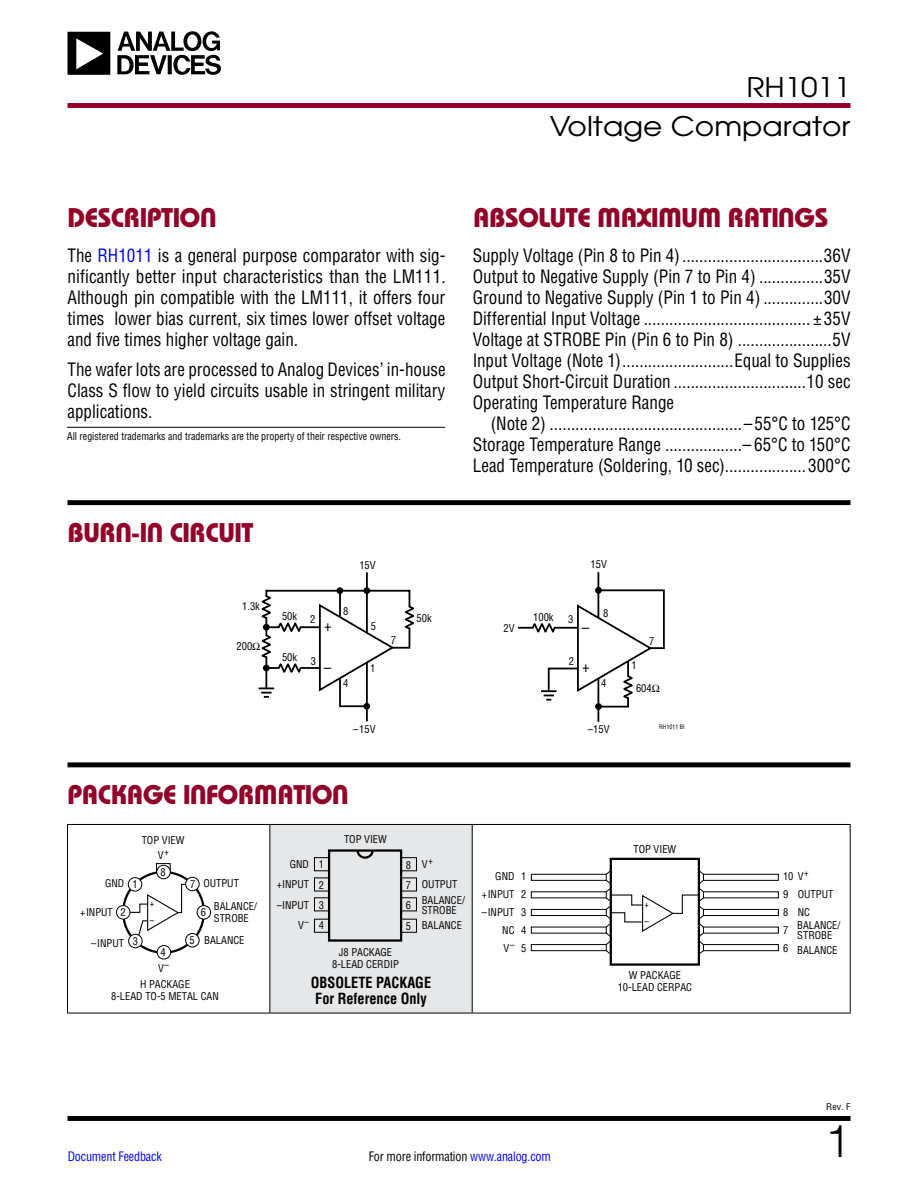
<style>
.page{position:relative;width:918px;height:1188px;background:#fff}
.page>*{position:absolute;margin:0;border:0;box-sizing:border-box;transform-origin:0 0}
.t1{font:300 45px "Helvetica";color:#000}
.t2{font:27px "Linear Bauhaus";letter-spacing:-.02em;color:#910028}
.t3{font:27px "Avant Garde";color:#000;scale:1.1 1}
.t4{font:18px/21px "Linear Helv Cond";color:#000;text-align:justify;scale:.95 1}
.t5{font:15.15px "Linear Helv Cond";color:#000}
.t6{font:700 15px/16.5px "Linear Helv Cond";color:#000;scale:.95 1}
.t7{font:12.75px "Linear Helv Cond";letter-spacing:-.015em;color:#000;scale:.95 1}
.t8{font:12.75px "Linear Helv Cond";letter-spacing:-.015em;color:#00f;scale:.95 1}
.t9{font:10.5px/18px "Linear Helv Cond";color:#000}
.t10{font:10.5px "Linear Helv Cond";color:#000;scale:.95 1}
.t11{font:9px "Linear Helv Cond";color:#000;scale:1.1 1}
.t12{font:6px "Linear Helv Cond";color:#000}
.s1{color:#00f}
</style>
<div class="page">
<div style="left:68px;top:1116px;width:782px;height:5px;background:#000"></div>
<div style="left:68px;top:103px;width:782px;height:5px;background:#900028"></div>
<svg style="left:68px;top:31px;width:153px;height:44px"></svg>
<div style="left:68px;top:762px;width:782px;height:5px;background:#000"></div>
<div style="left:68px;top:500px;width:782px;height:5px;background:#000"></div>
<hr style="left:67px;top:427px;width:378px;height:1px;background:#000">
<div style="left:270px;top:824px;width:202px;height:189px;background:#e6e7e8"></div>
<hr style="left:270px;top:824px;width:202px;height:1px;background:#000">
<hr style="left:472px;top:824px;width:379px;height:1px;background:#000">
<hr style="left:472px;top:825px;width:1px;height:188px;background:#000">
<hr style="left:850px;top:825px;width:1px;height:188px;background:#000">
<hr style="left:270px;top:1013px;width:202px;height:1px;background:#000">
<hr style="left:472px;top:1013px;width:379px;height:1px;background:#000">
<hr style="left:67px;top:824px;width:203px;height:1px;background:#000">
<hr style="left:67px;top:825px;width:1px;height:188px;background:#000">
<hr style="left:269px;top:825px;width:1px;height:188px;background:#000">
<hr style="left:67px;top:1013px;width:203px;height:1px;background:#000">
<div style="left:156px;top:863px;width:15px;height:10px;border:1px solid #000"></div>
<div style="left:157px;top:865px;width:13px;height:14px;background:#fff;border-radius:50%"></div>
<div style="left:156px;top:865px;width:15px;height:14px;border:1px solid #000;border-radius:50%"></div>
<div style="left:157px;top:945px;width:14px;height:14px;border:1px solid #000;border-radius:50%"></div>
<div style="left:128px;top:877px;width:14px;height:15px;border:1px solid #000;border-radius:50%"></div>
<div style="left:116px;top:905px;width:14px;height:14px;border:1px solid #000;border-radius:50%"></div>
<div style="left:185px;top:933px;width:15px;height:14px;border:1px solid #000;border-radius:50%"></div>
<div style="left:197px;top:905px;width:14px;height:14px;border:1px solid #000;border-radius:50%"></div>
<div style="left:185px;top:877px;width:15px;height:14px;border:1px solid #000;border-radius:50%"></div>
<div style="left:128px;top:934px;width:15px;height:14px;border:1px solid #000;border-radius:50%"></div>
<div style="left:314px;top:857px;width:103px;height:14px;border:1px solid #000"></div>
<div style="left:314px;top:878px;width:103px;height:13px;border:1px solid #000"></div>
<div style="left:314px;top:897px;width:103px;height:14px;border:1px solid #000"></div>
<div style="left:314px;top:919px;width:103px;height:14px;border:1px solid #000"></div>
<div style="left:329px;top:851px;width:72px;height:90px;background:#e6e7e8"></div>
<div style="left:328px;top:849px;width:74px;height:93px;border:2px solid #000"></div>
<svg style="left:355px;top:849px;width:20px;height:10px"></svg>
<div style="left:699px;top:944px;width:80px;height:7px;border:1px solid #000"></div>
<div style="left:699px;top:909px;width:80px;height:7px;border:1px solid #000"></div>
<div style="left:699px;top:874px;width:80px;height:7px;border:1px solid #000"></div>
<div style="left:531px;top:944px;width:80px;height:7px;border:1px solid #000"></div>
<div style="left:531px;top:909px;width:80px;height:7px;border:1px solid #000"></div>
<div style="left:531px;top:874px;width:80px;height:7px;border:1px solid #000"></div>
<div style="left:610px;top:858px;width:90px;height:108px;border:2px solid #000"></div>
<hr style="left:366px;top:572px;width:2px;height:149px;background:#000">
<svg style="left:258px;top:589px;width:157px;height:119px"></svg>
<hr style="left:518px;top:627px;width:69px;height:2px;background:#000">
<svg style="left:530px;top:572px;width:135px;height:150px"></svg>
<svg style="left:129px;top:883px;width:60px;height:59px"></svg>
<svg style="left:605px;top:869px;width:99px;height:86px"></svg>
<h2 class="t3" style="left:746px;top:70px;width:96px">RH1011</h2>
<h2 class="t3" style="left:550px;top:109px;width:275px">Voltage Comparator</h2>
<h2 class="t2" style="left:68px;top:201px;width:151px">DESCRIPTION</h2>
<h2 class="t2" style="left:473px;top:201px;width:357px">ABSOLUTE MAXIMUM RATINGS</h2>
<p class="t4" style="left:68px;top:244px;width:400px">The <span class="s1">RH1011</span> is a general purpose comparator with sig&shy;nificantly better input characteristics than the LM111.<br>Although pin compatible with the LM111, it offers four times lower bias current, six times lower offset voltage and five times higher voltage gain.</p>
<p class="t4" style="left:68px;top:358px;width:400px">The wafer lots are processed to Analog Devices’ in-house Class S flow to yield circuits usable in stringent military applications.</p>
<p class="t10" style="left:67px;top:430px;width:353px">All registered trademarks and trademarks are the property of their respective owners.</p>
<h2 class="t2" style="left:68px;top:516px;width:187px">BURN-IN CIRCUIT</h2>
<p class="t9" style="left:359px;top:556px;width:18px">15V</p>
<p class="t4" style="left:473px;top:244px;width:399px">Supply Voltage (Pin 8 to Pin 4).................................36V Output to Negative Supply (Pin 7 to Pin 4) ...............35V Ground to Negative Supply (Pin 1 to Pin 4) ..............30V Differential Input Voltage ....................................... ±35V Voltage at STROBE Pin (Pin 6 to Pin 8) ......................5V Input Voltage (Note 1)..........................Equal to Supplies Output Short-Circuit Duration ...............................10 sec Operating Temperature Range</p>
<p class="t4" style="left:473px;top:413px;width:399px;text-indent:18px">(Note 2) .............................................–55°C to 125°C Storage Temperature Range ..................– 65°C to 150°C Lead Temperature (Soldering, 10 sec)...................300°C</p>
<p class="t9" style="left:591px;top:555px;width:18px">15V</p>
<p class="t9" style="left:242px;top:597px;width:19px">1.3k</p>
<p class="t9" style="left:236px;top:637px;width:25px">200Ω</p>
<p class="t9" style="left:343px;top:602px;width:7px">8</p>
<p class="t9" style="left:282px;top:607px;width:17px">50k</p>
<p class="t9" style="left:417px;top:610px;width:17px">50k</p>
<p class="t9" style="left:282px;top:648px;width:17px">50k</p>
<p class="t9" style="left:343px;top:674px;width:7px">4</p>
<p class="t9" style="left:533px;top:608px;width:22px">100k</p>
<p class="t9" style="left:310px;top:610px;width:7px">2</p>
<p class="t9" style="left:311px;top:652px;width:7px">3</p>
<p class="t9" style="left:568px;top:610px;width:7px">3</p>
<p class="t9" style="left:569px;top:652px;width:7px">2</p>
<p class="t9" style="left:371px;top:617px;width:7px">5</p>
<p class="t5" style="left:582px;top:618px;width:9px">–</p>
<p class="t5" style="left:582px;top:657px;width:9px">+</p>
<p class="t5" style="left:324px;top:616px;width:9px">+</p>
<p class="t9" style="left:504px;top:619px;width:13px">2V</p>
<p class="t9" style="left:391px;top:631px;width:7px">7</p>
<p class="t9" style="left:370px;top:659px;width:7px">1</p>
<p class="t5" style="left:324px;top:658px;width:9px">–</p>
<p class="t9" style="left:603px;top:604px;width:7px">8</p>
<p class="t9" style="left:601px;top:674px;width:7px">4</p>
<p class="t9" style="left:649px;top:632px;width:7px">7</p>
<p class="t9" style="left:636px;top:679px;width:25px">604Ω</p>
<p class="t9" style="left:632px;top:656px;width:7px">1</p>
<p class="t9" style="left:353px;top:721px;width:24px">–15V</p>
<p class="t9" style="left:588px;top:721px;width:23px">–15V</p>
<p class="t12" style="left:659px;top:723px;width:27px">RH1011 BI</p>
<h2 class="t2" style="left:68px;top:778px;width:283px">PACKAGE INFORMATION</h2>
<p class="t9" style="left:142px;top:832px;width:44px;line-height:15.5px;text-align:center">TOP VIEW<br>V<sup>+</sup></p>
<p class="t9" style="left:160px;top:863px;width:7px">8</p>
<p class="t9" style="left:105px;top:875px;width:21px">GND</p>
<p class="t9" style="left:132px;top:875px;width:7px">1</p>
<p class="t9" style="left:190px;top:875px;width:7px">7</p>
<p class="t9" style="left:203px;top:874px;width:37px">OUTPUT</p>
<p class="t9" style="left:80px;top:904px;width:34px">+INPUT</p>
<p class="t9" style="left:121px;top:903px;width:7px">2</p>
<p class="t9" style="left:201px;top:903px;width:7px">6</p>
<p class="t9" style="left:214px;top:900px;width:45px;line-height:12px">BALANCE/<br>STROBE</p>
<p class="t9" style="left:204px;top:931px;width:42px">BALANCE</p>
<p class="t9" style="left:189px;top:931px;width:7px">5</p>
<p class="t9" style="left:133px;top:932px;width:7px">3</p>
<p class="t9" style="left:91px;top:934px;width:34px">–INPUT</p>
<p class="t9" style="left:160px;top:943px;width:7px">4</p>
<p class="t9" style="left:111px;top:978px;width:109px;line-height:12px;text-align:center">H PACKAGE<br>8-LEAD TO-5 METAL CAN</p>
<p class="t9" style="left:158px;top:959px;width:12px">V<sup>–</sup></p>
<p class="t9" style="left:344px;top:830px;width:44px">TOP VIEW</p>
<p class="t9" style="left:277px;top:854px;width:34px;line-height:20.4px;text-align:right">GND +INPUT –INPUT<br>V<sup>–</sup></p>
<p class="t9" style="left:422px;top:854px;width:37px;line-height:20.4px">V<sup>+<br></sup>OUTPUT</p>
<p class="t9" style="left:332px;top:947px;width:68px;line-height:12px;text-align:center">J8 PACKAGE<br>8-LEAD CERDIP</p>
<p class="t9" style="left:319px;top:854px;width:7px;line-height:20.4px;text-align:justify">1<br>2<br>3<br>4</p>
<p class="t9" style="left:406px;top:854px;width:7px;line-height:20.4px;text-align:justify">8<br>7<br>6<br>5</p>
<p class="t9" style="left:422px;top:894px;width:45px;line-height:10.5px">BALANCE/<br>STROBE</p>
<p class="t9" style="left:422px;top:916px;width:42px">BALANCE</p>
<p class="t6" style="left:311px;top:974px;width:128px">OBSOLETE PACKAGE<br>For Reference Only</p>
<p class="t9" style="left:633px;top:840px;width:44px">TOP VIEW</p>
<p class="t9" style="left:521px;top:867px;width:7px;text-align:justify">1<br>2<br>3<br>4<br>5</p>
<p class="t9" style="left:783px;top:867px;width:27px">10 V<sup>+<br></sup>9<br>8<br>7<br>6</p>
<p class="t9" style="left:482px;top:867px;width:34px;text-align:right">GND +INPUT –INPUT<br>NC<br>V<sup>–</sup></p>
<p class="t9" style="left:798px;top:885px;width:37px">OUTPUT</p>
<p class="t9" style="left:798px;top:903px;width:14px">NC</p>
<p class="t9" style="left:797px;top:920px;width:45px;line-height:10.5px">BALANCE/<br>STROBE</p>
<p class="t9" style="left:797px;top:941px;width:42px">BALANCE</p>
<p class="t9" style="left:618px;top:969px;width:76px;line-height:12px;text-align:center">W PACKAGE<br>10-LEAD CERPAC</p>
<p class="t11" style="left:826px;top:1102px;width:23px">Rev. F</p>
<p class="t8" style="left:68px;top:1148px;width:101px">Document Feedback</p>
<p class="t7" style="left:369px;top:1148px;width:193px">For more information <span class="s1">www.analog.com</span></p>
<h1 class="t1" style="left:825px;top:1103px;width:27px">1</h1>
</div>
